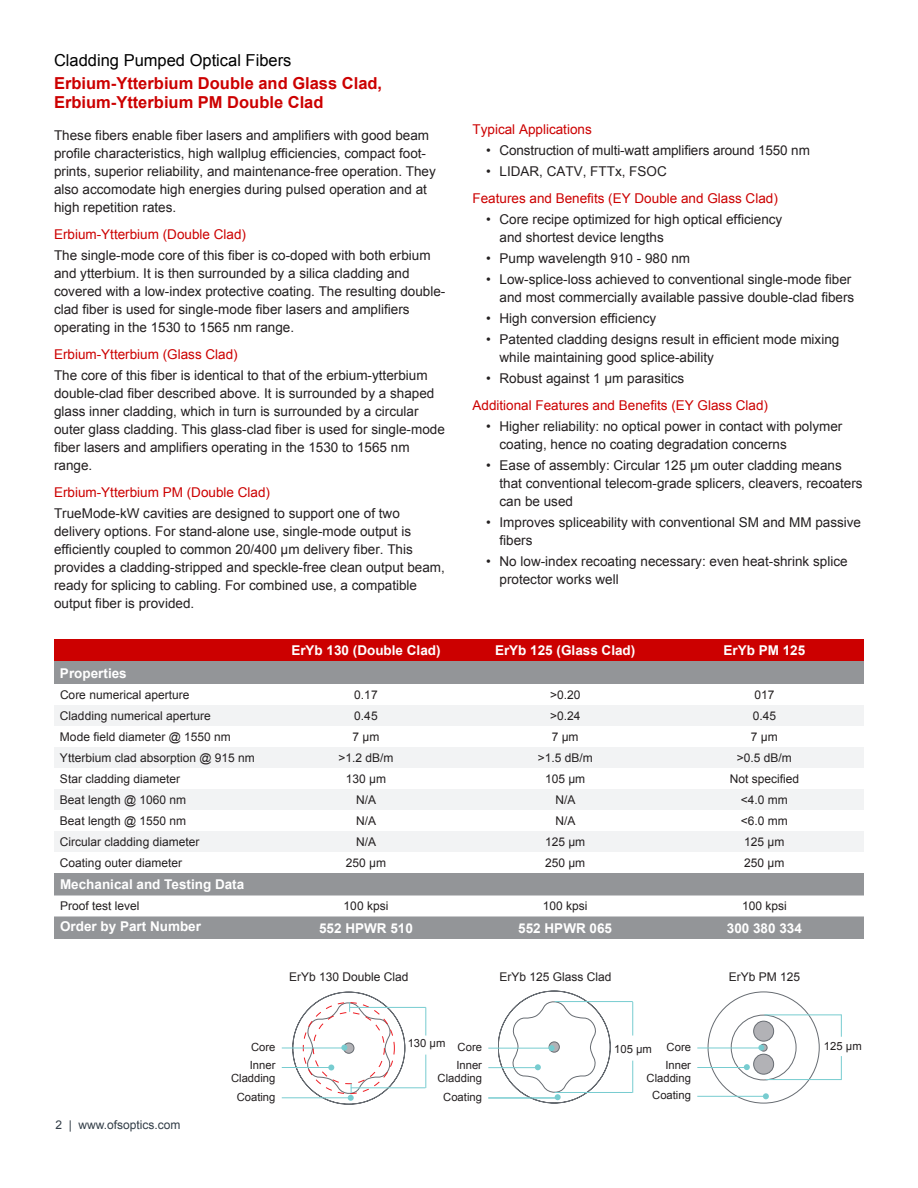
<style>
.page{position:relative;width:918px;height:1188px;background:#fff}
.page>*{position:absolute;margin:0;border:0;box-sizing:border-box;transform-origin:0 0}
.t1{font:700 16.5px/19.8px "Arial";color:#c00}
.t2{font:16.5px "Arial";color:#000}
.t3{font:13.5px/18px "Arial";color:#231f20}
.t4{font:13.5px "Arial";color:#c00}
.t5{font:700 13.5px "Arial";color:#fff}
.t6{font:12px "Arial";color:#231f20}
.t7{font:12px "Arial";color:#323d47}
.t8{font:11.25px/13.5px "Arial";color:#231f20;text-align:right}
</style>
<div class="page">
<div style="left:54px;top:639px;width:810px;height:23px;background:#c00"></div>
<div style="left:54px;top:662px;width:810px;height:22px;background:#939598"></div>
<svg style="left:54px;top:705px;width:810px;height:147px;fill:#f2f3f4"></svg>
<svg style="left:54px;top:873px;width:810px;height:66px;fill:#939598"></svg>
<hr style="left:697px;top:1048px;width:63px;height:1px;background:#77ccd0">
<hr style="left:697px;top:1067px;width:50px;height:1px;background:#77ccd0">
<hr style="left:697px;top:1096px;width:70px;height:1px;background:#77ccd0">
<svg style="left:708px;top:992px;width:111px;height:111px"></svg>
<hr style="left:764px;top:1015px;width:77px;height:1px;background:#77ccd0">
<hr style="left:766px;top:1079px;width:76px;height:1px;background:#77ccd0">
<svg style="left:841px;top:1014px;width:1px;height:23px"></svg>
<svg style="left:841px;top:1056px;width:1px;height:24px"></svg>
<hr style="left:488px;top:1048px;width:63px;height:1px;background:#77ccd0">
<hr style="left:488px;top:1067px;width:50px;height:1px;background:#77ccd0">
<hr style="left:488px;top:1098px;width:70px;height:1px;background:#77ccd0">
<svg style="left:498px;top:991px;width:113px;height:112px"></svg>
<hr style="left:555px;top:1001px;width:78px;height:1px;background:#77ccd0">
<hr style="left:555px;top:1092px;width:77px;height:1px;background:#77ccd0">
<hr style="left:632px;top:1002px;width:1px;height:34px;background:#77ccd0">
<hr style="left:632px;top:1061px;width:1px;height:32px;background:#77ccd0">
<hr style="left:282px;top:1048px;width:62px;height:1px;background:#77ccd0">
<hr style="left:282px;top:1067px;width:49px;height:1px;background:#77ccd0">
<hr style="left:282px;top:1097px;width:69px;height:1px;background:#77ccd0">
<hr style="left:350px;top:1007px;width:76px;height:1px;background:#77ccd0">
<hr style="left:351px;top:1087px;width:74px;height:1px;background:#77ccd0">
<svg style="left:425px;top:1007px;width:1px;height:29px"></svg>
<hr style="left:425px;top:1055px;width:1px;height:33px;background:#77ccd0">
<svg style="left:293px;top:992px;width:112px;height:112px"></svg>
<p class="t2" style="left:54px;top:49px;width:239px">Cladding Pumped Optical Fibers</p>
<p class="t1" style="left:54px;top:73px;width:330px">Erbium-Ytterbium Double and Glass Clad,<br>Erbium-Ytterbium PM Double Clad</p>
<p class="t3" style="left:54px;top:126px;width:383px">These fibers enable fiber lasers and amplifiers with good beam profile characteristics, high wallplug efficiencies, compact foot&shy;prints, superior reliability, and maintenance-free operation. They also accomodate high energies during pulsed operation and at high repetition rates.</p>
<p class="t4" style="left:54px;top:225px;width:194px">Erbium-Ytterbium (Double Clad)</p>
<p class="t3" style="left:54px;top:246px;width:393px">The single-mode core of this fiber is co-doped with both erbium and ytterbium. It is then surrounded by a silica cladding and covered with a low-index protective coating. The resulting double&shy;clad fiber is used for single-mode fiber lasers and amplifiers operating in the 1530 to 1565 nm range.</p>
<p class="t4" style="left:54px;top:345px;width:185px">Erbium-Ytterbium (Glass Clad)</p>
<p class="t3" style="left:54px;top:366px;width:392px">The core of this fiber is identical to that of the erbium-ytterbium double-clad fiber described above. It is surrounded by a shaped glass inner cladding, which in turn is surrounded by a circular outer glass cladding. This glass-clad fiber is used for single-mode fiber lasers and amplifiers operating in the 1530 to 1565 nm range.</p>
<p class="t4" style="left:54px;top:483px;width:218px">Erbium-Ytterbium PM (Double Clad)</p>
<p class="t3" style="left:54px;top:504px;width:392px">TrueMode-kW cavities are designed to support one of two delivery options. For stand-alone use, single-mode output is efficiently coupled to common 20/400 μm delivery fiber. This provides a cladding-stripped and speckle-free clean output beam, ready for splicing to cabling. For combined use, a compatible output fiber is provided.</p>
<p class="t4" style="left:472px;top:121px;width:121px">Typical Applications</p>
<p class="t3" style="left:486px;top:142px;width:325px">• Construction of multi-watt amplifiers around 1550 nm</p>
<p class="t3" style="left:486px;top:163px;width:182px">• LIDAR, CATV, FTTx, FSOC</p>
<p class="t4" style="left:472px;top:190px;width:307px">Features and Benefits (EY Double and Glass Clad)</p>
<p class="t3" style="left:500px;top:211px;width:284px;text-indent:-14px">• Core recipe optimized for high optical efficiency and shortest device lengths</p>
<p class="t3" style="left:486px;top:250px;width:206px">• Pump wavelength 910 - 980 nm</p>
<p class="t3" style="left:486px;top:271px;width:370px;text-align:right">• Low-splice-loss achieved to conventional single-mode fiber and most commercially available passive double-clad fibers</p>
<p class="t3" style="left:486px;top:310px;width:172px">• High conversion efficiency</p>
<p class="t3" style="left:500px;top:331px;width:341px;text-indent:-14px">• Patented cladding designs result in efficient mode mixing while maintaining good splice-ability</p>
<p class="t3" style="left:486px;top:370px;width:200px">• Robust against 1 µm parasitics</p>
<p class="t4" style="left:472px;top:397px;width:297px">Additional Features and Benefits (EY Glass Clad)</p>
<p class="t3" style="left:500px;top:418px;width:344px;text-indent:-14px">• Higher reliability: no optical power in contact with polymer coating, hence no coating degradation concerns</p>
<p class="t3" style="left:500px;top:457px;width:365px;text-indent:-14px">• Ease of assembly: Circular 125 μm outer cladding means that conventional telecom-grade splicers, cleavers, recoaters can be used</p>
<p class="t3" style="left:500px;top:514px;width:363px;text-indent:-14px">• Improves spliceability with conventional SM and MM passive fibers</p>
<p class="t3" style="left:500px;top:553px;width:350px;text-indent:-14px">• No low-index recoating necessary: even heat-shrink splice protector works well</p>
<p class="t5" style="left:291px;top:641px;width:151px">ErYb 130 (Double Clad)</p>
<p class="t5" style="left:495px;top:641px;width:142px">ErYb 125 (Glass Clad)</p>
<p class="t5" style="left:724px;top:641px;width:83px">ErYb PM 125</p>
<p class="t5" style="left:60px;top:664px;width:68px">Properties</p>
<p class="t6" style="left:60px;top:687px;width:131px">Core numerical aperture</p>
<p class="t6" style="left:354px;top:687px;width:25px">0.17</p>
<p class="t6" style="left:550px;top:687px;width:32px">&gt;0.20</p>
<p class="t6" style="left:754px;top:687px;width:22px">017</p>
<p class="t6" style="left:60px;top:708px;width:152px">Cladding numerical aperture</p>
<p class="t6" style="left:354px;top:708px;width:25px">0.45</p>
<p class="t6" style="left:550px;top:708px;width:32px">&gt;0.24</p>
<p class="t6" style="left:753px;top:708px;width:25px">0.45</p>
<p class="t6" style="left:60px;top:729px;width:172px">Mode field diameter @ 1550 nm</p>
<p class="t6" style="left:353px;top:729px;width:28px">7 µm</p>
<p class="t6" style="left:552px;top:729px;width:28px">7 µm</p>
<p class="t6" style="left:751px;top:729px;width:28px">7 µm</p>
<p class="t6" style="left:60px;top:750px;width:196px">Ytterbium clad absorption @ 915 nm</p>
<p class="t6" style="left:338px;top:750px;width:57px">&gt;1.2 dB/m</p>
<p class="t6" style="left:538px;top:750px;width:57px">&gt;1.5 dB/m</p>
<p class="t6" style="left:737px;top:750px;width:57px">&gt;0.5 dB/m</p>
<p class="t6" style="left:60px;top:771px;width:122px">Star cladding diameter</p>
<p class="t6" style="left:346px;top:771px;width:42px">130 µm</p>
<p class="t6" style="left:545px;top:771px;width:42px">105 µm</p>
<p class="t6" style="left:730px;top:771px;width:71px">Not specified</p>
<p class="t6" style="left:60px;top:792px;width:128px">Beat length @ 1060 nm</p>
<p class="t6" style="left:356px;top:792px;width:22px">N/A</p>
<p class="t6" style="left:556px;top:792px;width:22px">N/A</p>
<p class="t6" style="left:741px;top:792px;width:49px">&lt;4.0 mm</p>
<p class="t6" style="left:60px;top:813px;width:128px">Beat length @ 1550 nm</p>
<p class="t6" style="left:356px;top:813px;width:22px">N/A</p>
<p class="t6" style="left:556px;top:813px;width:22px">N/A</p>
<p class="t6" style="left:741px;top:813px;width:49px">&lt;6.0 mm</p>
<p class="t6" style="left:60px;top:834px;width:141px">Circular cladding diameter</p>
<p class="t6" style="left:356px;top:834px;width:22px">N/A</p>
<p class="t6" style="left:545px;top:834px;width:42px">125 µm</p>
<p class="t6" style="left:744px;top:834px;width:42px">125 µm</p>
<p class="t6" style="left:60px;top:855px;width:124px">Coating outer diameter</p>
<p class="t6" style="left:346px;top:855px;width:42px">250 µm</p>
<p class="t6" style="left:545px;top:855px;width:42px">250 µm</p>
<p class="t6" style="left:744px;top:855px;width:42px">250 µm</p>
<p class="t5" style="left:60px;top:875px;width:186px">Mechanical and Testing Data</p>
<p class="t6" style="left:60px;top:898px;width:81px">Proof test level</p>
<p class="t6" style="left:344px;top:898px;width:46px">100 kpsi</p>
<p class="t6" style="left:543px;top:898px;width:46px">100 kpsi</p>
<p class="t6" style="left:742px;top:898px;width:46px">100 kpsi</p>
<p class="t5" style="left:60px;top:917px;width:143px">Order by Part Number</p>
<p class="t5" style="left:319px;top:919px;width:95px">552 HPWR 510</p>
<p class="t5" style="left:518px;top:919px;width:95px">552 HPWR 065</p>
<p class="t5" style="left:727px;top:919px;width:77px">300 380 334</p>
<p class="t6" style="left:289px;top:969px;width:121px">ErYb 130 Double Clad</p>
<p class="t6" style="left:499px;top:969px;width:114px">ErYb 125 Glass Clad</p>
<p class="t6" style="left:729px;top:969px;width:73px">ErYb PM 125</p>
<p class="t7" style="left:56px;top:1117px;width:127px">2 | www.ofsoptics.com</p>
<p class="t8" style="left:408px;top:1037px;width:39px">130 µm</p>
<p class="t8" style="left:458px;top:1041px;width:26px">Core</p>
<p class="t8" style="left:824px;top:1039px;width:39px">125 µm</p>
<p class="t8" style="left:438px;top:1058px;width:46px">Inner<br>Cladding</p>
<p class="t8" style="left:443px;top:1090px;width:40px">Coating</p>
<p class="t8" style="left:251px;top:1040px;width:26px">Core</p>
<p class="t8" style="left:614px;top:1043px;width:39px">105 µm</p>
<p class="t8" style="left:231px;top:1058px;width:46px">Inner<br>Cladding</p>
<p class="t8" style="left:237px;top:1090px;width:40px">Coating</p>
<p class="t8" style="left:665px;top:1038px;width:27px;line-height:17.5px;text-align:left">Core<br>Inner</p>
<p class="t8" style="left:647px;top:1070px;width:46px;line-height:17.2px;text-align:center">Cladding<br>Coating</p>
</div>
